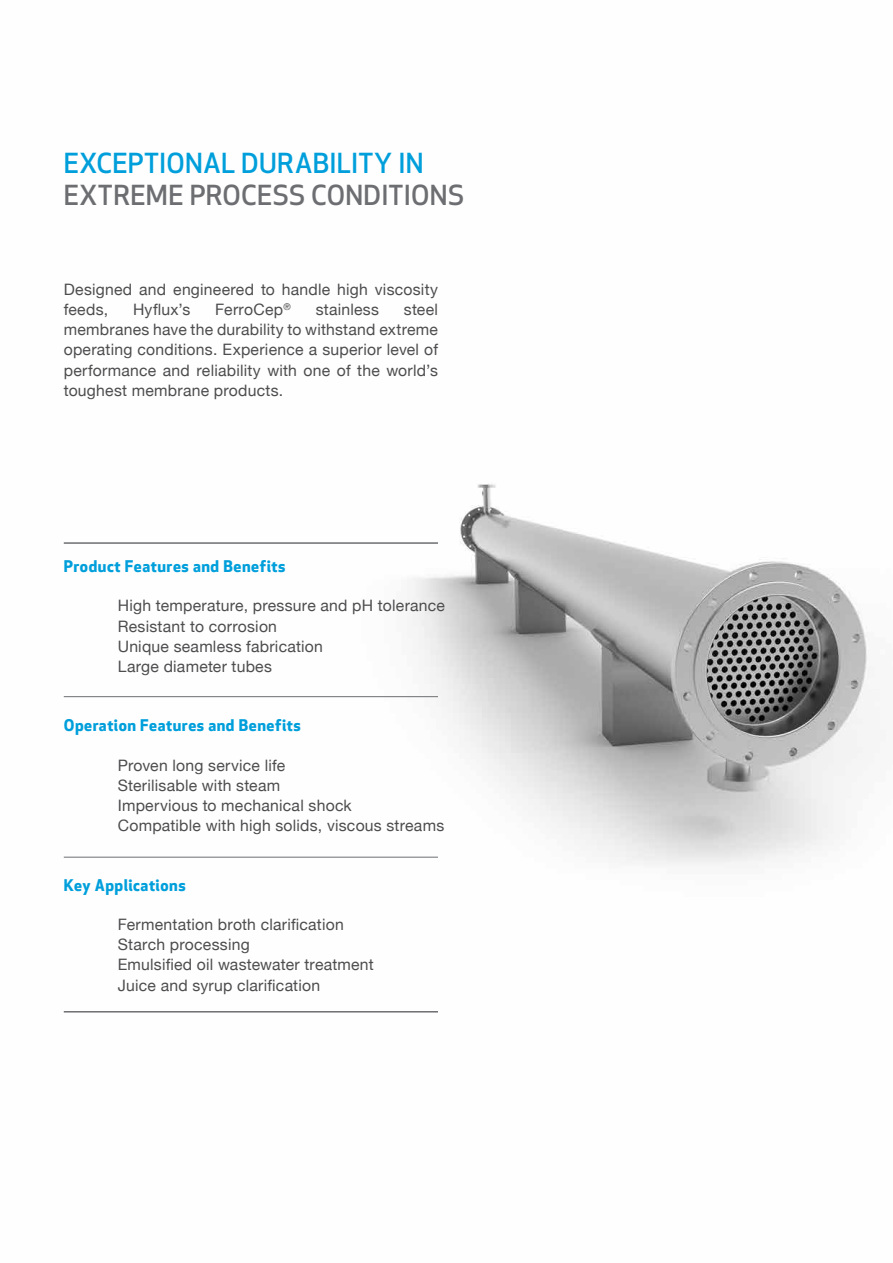
<style>
.page{position:relative;width:893px;height:1263px;background:#fff}
.page>*{position:absolute;margin:0;border:0;box-sizing:border-box;transform-origin:0 0}
.t1{font:500 27px "Apex New";letter-spacing:.01em;color:#6d6e71}
.t2{font:500 27px "Apex New";letter-spacing:.01em;color:#009fdb}
.t3{font:15.75px/20.2px "Helvetica Neue";letter-spacing:.015em;color:#4d4d4f}
.t4{font:700 15.75px "Apex New";letter-spacing:.035em;color:#009fdb}
</style>
<div class="page">
<img style="left:63px;top:484px;width:806px;height:529px">
<hr style="left:64px;top:542px;width:374px;height:2px;background:#6d6e71">
<hr style="left:64px;top:696px;width:374px;height:1px;background:#6d6e71">
<hr style="left:64px;top:857px;width:374px;height:1px;background:#6d6e71">
<hr style="left:64px;top:1011px;width:374px;height:1px;background:#6d6e71">
<h1 class="t2" style="left:64px;top:145px;width:361px">EXCEPTIONAL DURABILITY IN</h1>
<h1 class="t1" style="left:64px;top:177px;width:402px">EXTREME PROCESS CONDITIONS</h1>
<p class="t3" style="left:64px;top:280px;width:376px">Designed and engineered to handle high viscosity feeds,</p>
<p class="t3" style="left:133px;top:300px;width:59px">Hyflux’s</p>
<p class="t3" style="left:215px;top:300px;width:77px">FerroCep<sup>®</sup></p>
<p class="t3" style="left:316px;top:300px;width:65px">stainless</p>
<p class="t3" style="left:64px;top:300px;width:376px;text-align:justify;text-indent:340px">steel membranes have the durability to withstand extreme operating conditions. Experience a superior level of performance and reliability with one of the world’s toughest membrane products.</p>
<p class="t4" style="left:64px;top:555px;width:223px">Product Features and Benefits</p>
<p class="t3" style="left:118px;top:596px;width:329px">High temperature, pressure and pH tolerance<br>Resistant to corrosion<br>Unique seamless fabrication<br>Large diameter tubes</p>
<p class="t4" style="left:64px;top:714px;width:239px">Operation Features and Benefits</p>
<p class="t3" style="left:118px;top:756px;width:328px">Proven long service life<br>Sterilisable with steam<br>Impervious to mechanical shock<br>Compatible with high solids, viscous streams</p>
<p class="t4" style="left:64px;top:873px;width:124px">Key Applications</p>
<p class="t3" style="left:118px;top:915px;width:258px">Fermentation broth clarification<br>Starch processing<br>Emulsified oil wastewater treatment<br>Juice and syrup clarification</p>
</div>
